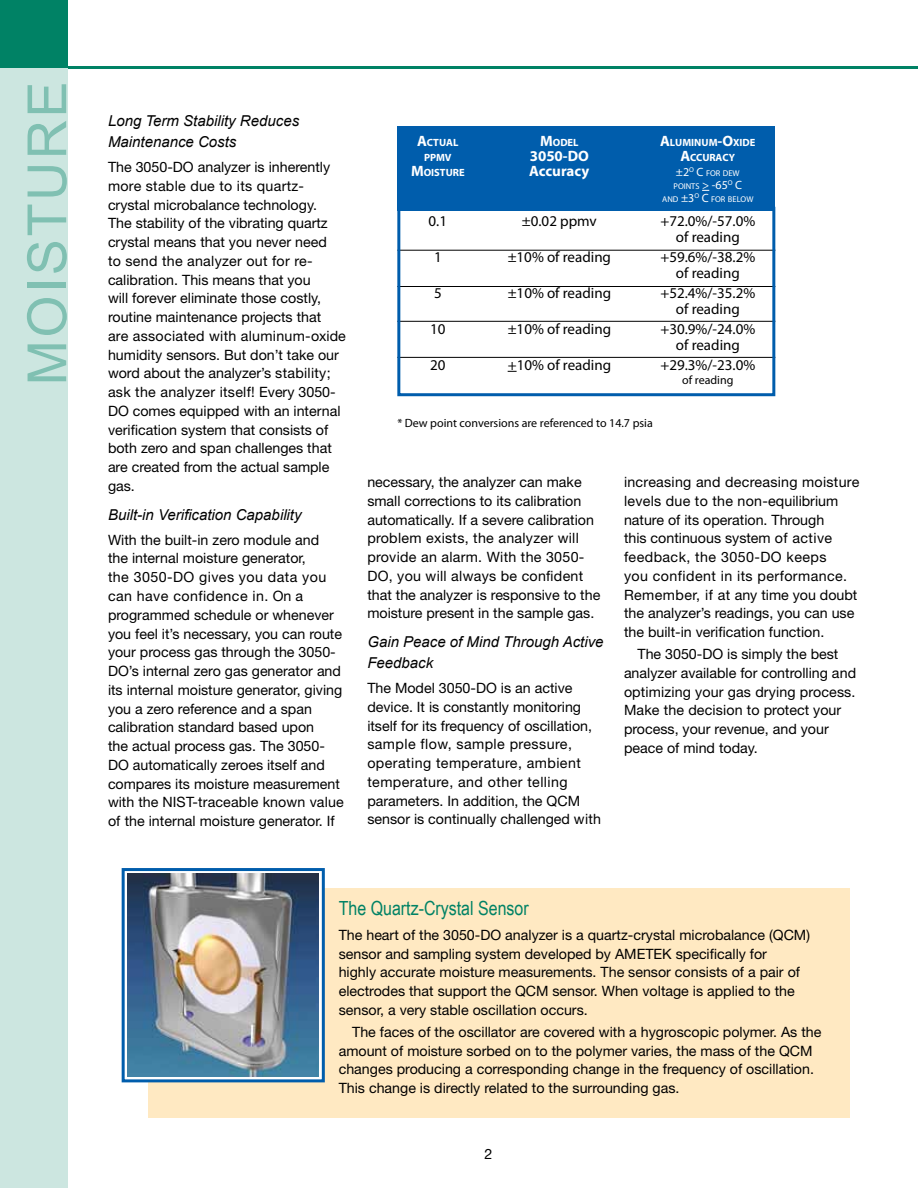
<style>
.page{position:relative;width:918px;height:1188px;background:#fff}
.page>*{position:absolute;margin:0;border:0;box-sizing:border-box;transform-origin:0 0}
.t1{font:54px "Arial";letter-spacing:.05em;color:#80c0b2}
.t2{font:19.5px "Arial Narrow";color:#008265}
.t3{font:15px/15.8px "Myriad Pro";color:#000;text-align:center}
.t4{font:italic 15px/21px "Arial";color:#000}
.t5{font:700 15px "Myriad Pro";color:#fff}
.t6{font:700 15px "Myriad Pro";color:#fff}
.t7{font:14.25px/18.8px "Helvetica Neue";color:#000}
.t8{font:12px "Myriad Pro";color:#000}
.t9{font:700 10.5px "Myriad Pro";color:#fff}
.t10{font:8.4px/12.9px "Myriad Pro";color:#fff;text-align:center}
.s1{font-size:15px}
.s2{font-size:12px}
</style>
<div class="page">
<hr style="left:0;top:66px;width:918px;height:3px;background:#008265">
<div style="left:0;top:68px;width:68px;height:1120px;background:#cce6e0"></div>
<div style="left:0;top:0;width:68px;height:68px;background:#008265"></div>
<hr style="left:397px;top:250px;width:378px;height:1px;background:#000">
<hr style="left:397px;top:286px;width:378px;height:1px;background:#000">
<hr style="left:397px;top:321px;width:378px;height:1px;background:#000">
<hr style="left:397px;top:357px;width:378px;height:1px;background:#000">
<div style="left:397px;top:207px;width:378px;height:189px;border:3px solid #005dac"></div>
<div style="left:397px;top:126px;width:378px;height:85px;background:#005dac"></div>
<div style="left:149px;top:888px;width:701px;height:230px;background:#ffe9c2"></div>
<svg style="left:122px;top:868px;width:203px;height:214px"></svg>
<img style="left:128px;top:874px;width:190px;height:202px">
<h1 class="t1" style="left:12px;top:385px;width:305px;rotate:-90deg">MOISTURE</h1>
<p class="t4" style="left:108px;top:110px;width:193px">Long Term Stability Reduces<br>Maintenance Costs</p>
<p class="t7" style="left:108px;top:158px;width:239px">The 3050-DO analyzer is inherently more stable due to its quartz&shy;crystal microbalance technology.<br>The stability of the vibrating quartz crystal means that you never need<br>to send the analyzer out for re&shy;calibration. This means that you<br>will forever eliminate those costly, routine maintenance projects that<br>are associated with aluminum-oxide humidity sensors. But don’t take our word about the analyzer’s stability; ask the analyzer itself! Every 3050- DO comes equipped with an internal verification system that consists of both zero and span challenges that are created from the actual sample gas.</p>
<p class="t4" style="left:108px;top:504px;width:195px">Built-in Verification Capability</p>
<p class="t7" style="left:108px;top:530px;width:237px">With the built-in zero module and<br>the internal moisture generator,<br>the 3050-DO gives you data you can have confidence in. On a programmed schedule or whenever you feel it’s necessary, you can route your process gas through the 3050- DO’s internal zero gas generator and its internal moisture generator, giving you a zero reference and a span calibration standard based upon<br>the actual process gas. The 3050- DO automatically zeroes itself and compares its moisture measurement with the NIST-traceable known value of the internal moisture generator. If</p>
<p class="t9" style="left:417px;top:136px;width:43px"><span class="s1">A</span>CTUAL</p>
<p class="t9" style="left:540px;top:136px;width:40px"><span class="s1">M</span>ODEL</p>
<p class="t9" style="left:660px;top:136px;width:97px"><span class="s1">A</span>LUMINUM<span class="s1">-O</span>XIDE</p>
<p class="t9" style="left:424px;top:151px;width:29px">PPMV</p>
<p class="t6" style="left:530px;top:146px;width:46px">3050-DO</p>
<p class="t9" style="left:680px;top:151px;width:56px"><span class="s1">A</span>CCURACY</p>
<p class="t9" style="left:411px;top:166px;width:55px"><span class="s1">M</span>OISTURE</p>
<p class="t5" style="left:529px;top:161px;width:62px">Accuracy</p>
<p class="t10" style="left:662px;top:167px;width:93px"><span class="s2">±2</span><sup>O</sup> <span class="s2">C</span> FOR DEW<br>POINTS <span class="s2">&gt; -65</span><sup>O</sup> <span class="s2">C<br></span>AND <span class="s2">±3</span><sup>O</sup> <span class="s2">C</span> FOR BELOW</p>
<p class="t3" style="left:429px;top:213px;width:20px">0.1</p>
<p class="t3" style="left:522px;top:213px;width:76px">±0.02 ppmv</p>
<p class="t3" style="left:660px;top:213px;width:96px">+72.0%/-57.0% of reading</p>
<p class="t3" style="left:434px;top:249px;width:9px">1</p>
<p class="t3" style="left:508px;top:249px;width:105px">±10% of reading</p>
<p class="t3" style="left:660px;top:249px;width:96px">+59.6%/-38.2% of reading</p>
<p class="t3" style="left:434px;top:285px;width:9px">5</p>
<p class="t3" style="left:508px;top:285px;width:105px">±10% of reading</p>
<p class="t3" style="left:660px;top:285px;width:96px">+52.4%/-35.2% of reading</p>
<p class="t3" style="left:430px;top:321px;width:17px">10</p>
<p class="t3" style="left:508px;top:321px;width:105px">±10% of reading</p>
<p class="t3" style="left:660px;top:321px;width:96px">+30.9%/-24.0% of reading</p>
<p class="t3" style="left:430px;top:357px;width:17px">20</p>
<p class="t3" style="left:508px;top:357px;width:105px">+10% of reading</p>
<p class="t3" style="left:661px;top:357px;width:96px">+29.3%/-23.0%</p>
<p class="t8" style="left:682px;top:373px;width:53px">of reading</p>
<p class="t8" style="left:397px;top:415px;width:257px">* Dew point conversions are referenced to 14.7 psia</p>
<p class="t7" style="left:367px;top:472px;width:235px">necessary, the analyzer can make small corrections to its calibration automatically. If a severe calibration problem exists, the analyzer will provide an alarm. With the 3050- DO, you will always be confident that the analyzer is responsive to the moisture present in the sample gas.</p>
<p class="t4" style="left:367px;top:631px;width:238px">Gain Peace of Mind Through Active<br>Feedback</p>
<p class="t7" style="left:367px;top:678px;width:235px">The Model 3050-DO is an active device. It is constantly monitoring itself for its frequency of oscillation, sample flow, sample pressure, operating temperature, ambient temperature, and other telling parameters. In addition, the QCM sensor is continually challenged with</p>
<p class="t7" style="left:624px;top:472px;width:237px">increasing and decreasing moisture levels due to the non-equilibrium nature of its operation. Through<br>this continuous system of active feedback, the 3050-DO keeps<br>you confident in its performance.<br>Remember, if at any time you doubt the analyzer’s readings, you can use the built-in verification function.</p>
<p class="t7" style="left:624px;top:644px;width:234px;text-indent:13px">The 3050-DO is simply the best analyzer available for controlling and optimizing your gas drying process.<br>Make the decision to protect your process, your revenue, and your peace of mind today.</p>
<h2 class="t2" style="left:339px;top:893px;width:192px">The Quartz-Crystal Sensor</h2>
<p class="t7" style="left:339px;top:925px;width:473px">The heart of the 3050-DO analyzer is a quartz-crystal microbalance (QCM) sensor and sampling system developed by AMETEK specifically for<br>highly accurate moisture measurements. The sensor consists of a pair of electrodes that support the QCM sensor. When voltage is applied to the sensor, a very stable oscillation occurs.</p>
<p class="t7" style="left:339px;top:1022px;width:484px;text-indent:13px">The faces of the oscillator are covered with a hygroscopic polymer. As the amount of moisture sorbed on to the polymer varies, the mass of the QCM changes producing a corresponding change in the frequency of oscillation.<br>This change is directly related to the surrounding gas.</p>
<p class="t7" style="left:485px;top:1144px;width:9px">2</p>
</div>
